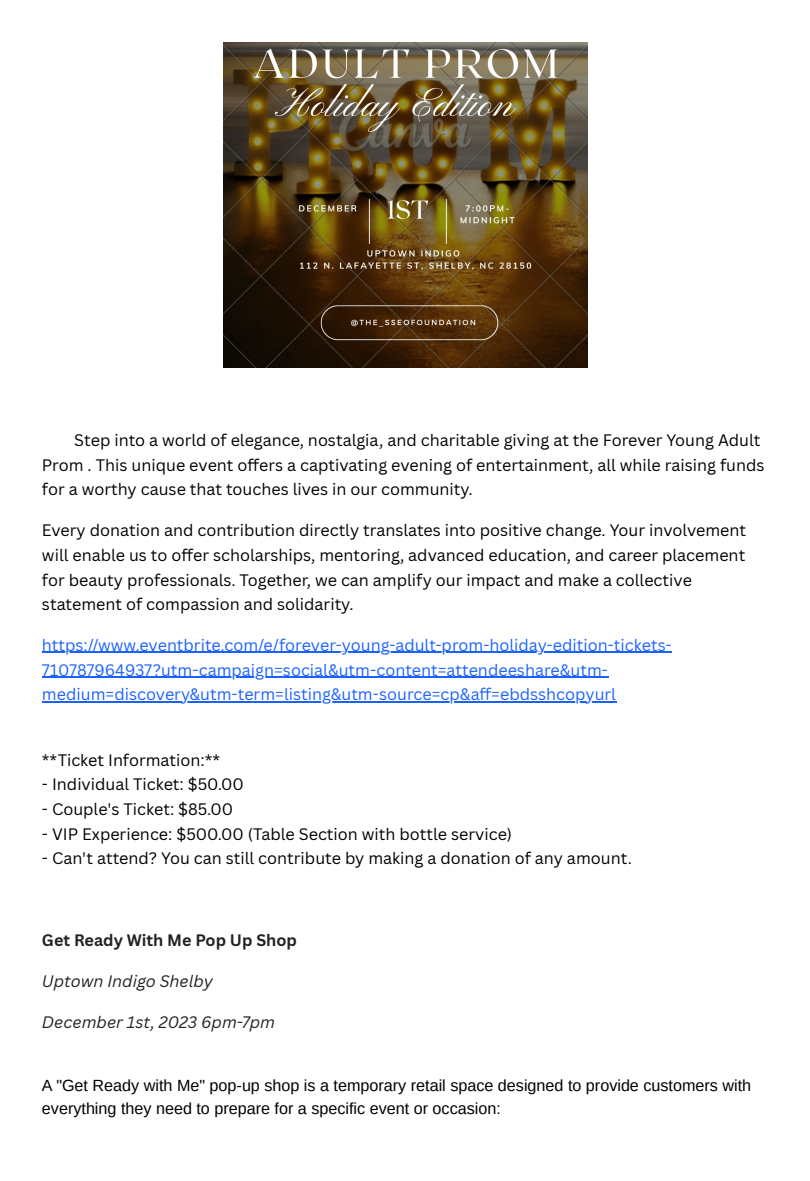
<style>
.page{position:relative;width:810px;height:1181px;background:#fff}
.page>*{position:absolute;margin:0;border:0;box-sizing:border-box;transform-origin:0 0}
.t1{font:16.2px/24.6px "Canva Sans";color:#000}
.t2{font:16.2px/24.8px "Canva Sans";color:#1a62ff}
.t3{font:16.2px/22.2px "Arimo";color:#000}
.t4{font:italic 16.2px "Canva Sans";color:#222}
.t5{font:700 16.2px "Canva Sans";color:#222}
</style>
<div class="page">
<hr style="left:42px;top:651px;width:630px;height:1px;background:#1a62ff">
<hr style="left:42px;top:677px;width:566px;height:1px;background:#1a62ff">
<hr style="left:42px;top:701px;width:574px;height:1px;background:#1a62ff">
<img style="left:224px;top:42px;width:364px;height:325px">
<p class="t1" style="left:42px;top:428px;width:724px;text-indent:32px">Step into a world of elegance, nostalgia, and charitable giving at the Forever Young Adult<br>Prom . This unique event offers a captivating evening of entertainment, all while raising funds for a worthy cause that touches lives in our community.</p>
<p class="t1" style="left:42px;top:518px;width:706px">Every donation and contribution directly translates into positive change. Your involvement will enable us to offer scholarships, mentoring, advanced education, and career placement for beauty professionals. Together, we can amplify our impact and make a collective statement of compassion and solidarity.</p>
<p class="t2" style="left:42px;top:632px;width:631px">https://www.eventbrite.com/e/forever-young-adult-prom-holiday-edition-tickets-<br>710787964937?utm-campaign=social&amp;utm-content=attendeeshare&amp;utm&shy;medium=discovery&amp;utm-term=listing&amp;utm-source=cp&amp;aff=ebdsshcopyurl</p>
<p class="t1" style="left:42px;top:747px;width:180px">**Ticket Information:**</p>
<p class="t1" style="left:42px;top:771px;width:203px">- Individual Ticket: $50.00</p>
<p class="t1" style="left:42px;top:796px;width:193px">- Couple's Ticket: $85.00</p>
<p class="t1" style="left:42px;top:821px;width:472px">- VIP Experience: $500.00 (Table Section with bottle service)</p>
<p class="t1" style="left:42px;top:845px;width:592px">- Can't attend? You can still contribute by making a donation of any amount.</p>
<p class="t5" style="left:42px;top:928px;width:256px">Get Ready With Me Pop Up Shop</p>
<p class="t4" style="left:42px;top:969px;width:173px">Uptown Indigo Shelby</p>
<p class="t4" style="left:42px;top:1010px;width:234px">December 1st, 2023 6pm-7pm</p>
<p class="t3" style="left:42px;top:1074px;width:711px">A "Get Ready with Me" pop-up shop is a temporary retail space designed to provide customers with everything they need to prepare for a specific event or occasion:</p>
</div>
